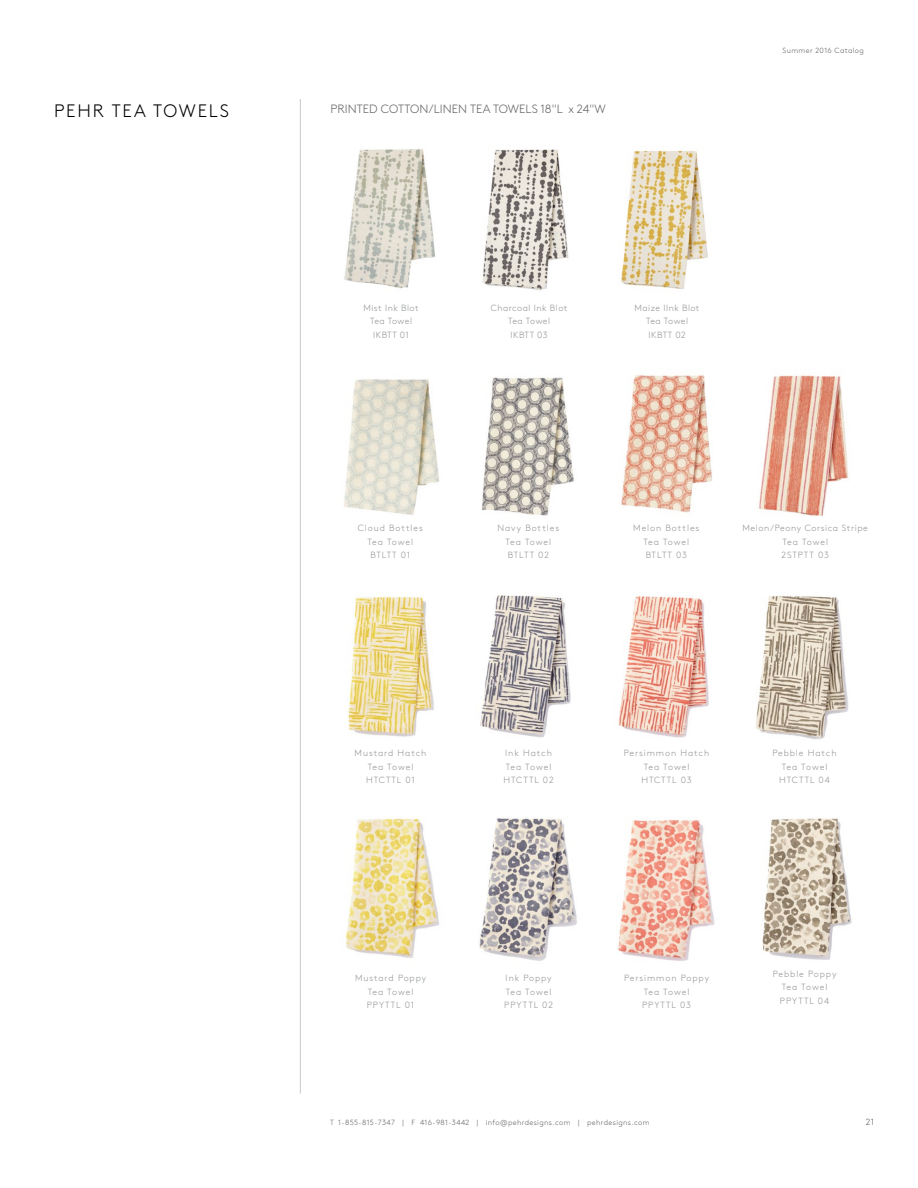
<style>
.page{position:relative;width:918px;height:1188px;background:#fff}
.page>*{position:absolute;margin:0;border:0;box-sizing:border-box;transform-origin:0 0}
.t1{font:300 18px "Brown Std";letter-spacing:.1em;color:#000}
.t2{font:300 12px "Brown Std";letter-spacing:.005em;color:#636466}
.t3{font:300 9px/13.5px "Brown Std";letter-spacing:.1em;color:#939598;text-align:center}
.t4{font:300 9px/13.5px "Brown Std";letter-spacing:.05em;color:#939598;text-align:center}
.t5{font:300 9px/13.5px "Brown Std";letter-spacing:.065em;color:#939598;text-align:center}
.t6{font:300 9px "Brown Std";color:#636466}
.t7{font:300 7.5px "Brown Std";letter-spacing:.05em;color:#636466}
</style>
<div class="page">
<hr style="left:300px;top:99px;width:1px;height:995px;background:#c7c8ca">
<img style="left:348px;top:596px;width:86px;height:141px">
<img style="left:480px;top:595px;width:91px;height:143px">
<img style="left:618px;top:596px;width:91px;height:142px">
<img style="left:762px;top:818px;width:90px;height:142px">
<img style="left:345px;top:818px;width:94px;height:140px">
<img style="left:479px;top:818px;width:98px;height:143px">
<img style="left:617px;top:819px;width:98px;height:142px">
<img style="left:756px;top:596px;width:93px;height:144px">
<img style="left:482px;top:377px;width:92px;height:139px">
<img style="left:759px;top:375px;width:90px;height:141px">
<img style="left:621px;top:375px;width:91px;height:138px">
<img style="left:344px;top:379px;width:95px;height:136px">
<img style="left:344px;top:149px;width:92px;height:140px">
<img style="left:482px;top:149px;width:87px;height:141px">
<img style="left:621px;top:150px;width:87px;height:139px">
<h1 class="t1" style="left:54px;top:101px;width:177px">PEHR TEA TOWELS</h1>
<h2 class="t2" style="left:330px;top:102px;width:277px">PRINTED COTTON/LINEN TEA TOWELS 18"L x 24"W</h2>
<p class="t4" style="left:364px;top:301px;width:57px">Mist Ink Blot<br>Tea Towel<br>IKBTT 01</p>
<p class="t4" style="left:491px;top:301px;width:78px">Charcoal Ink Blot<br>Tea Towel<br>IKBTT 03</p>
<p class="t4" style="left:635px;top:301px;width:66px">Maize IInk Blot<br>Tea Towel<br>IKBTT 02</p>
<p class="t7" style="left:783px;top:46px;width:83px">Summer 2016 Catalog</p>
<p class="t3" style="left:358px;top:521px;width:67px">Cloud Bottles<br>Tea Towel<br>BTLTT 01</p>
<p class="t3" style="left:498px;top:521px;width:63px">Navy Bottles<br>Tea Towel<br>BTLTT 02</p>
<p class="t3" style="left:633px;top:521px;width:68px">Melon Bottles<br>Tea Towel<br>BTLTT 03</p>
<p class="t5" style="left:743px;top:521px;width:127px">Melon/Peony Corsica Stripe<br>Tea Towel<br>2STPTT 03</p>
<p class="t3" style="left:355px;top:746px;width:73px">Mustard Hatch<br>Tea Towel<br>HTCTTL 01</p>
<p class="t3" style="left:504px;top:746px;width:52px;text-align:left">Ink Hatch<br>Tea Towel<br>HTCTTL 02</p>
<p class="t3" style="left:624px;top:746px;width:87px">Persimmon Hatch<br>Tea Towel<br>HTCTTL 03</p>
<p class="t3" style="left:772px;top:746px;width:66px">Pebble Hatch<br>Tea Towel<br>HTCTTL 04</p>
<p class="t3" style="left:355px;top:971px;width:73px">Mustard Poppy<br>Tea Towel<br>PPYTTL 01</p>
<p class="t3" style="left:504px;top:971px;width:50px;text-align:left">Ink Poppy<br>Tea Towel<br>PPYTTL 02</p>
<p class="t3" style="left:624px;top:971px;width:86px">Persimmon Poppy<br>Tea Towel<br>PPYTTL 03</p>
<p class="t3" style="left:773px;top:967px;width:65px">Pebble Poppy<br>Tea Towel<br>PPYTTL 04</p>
<p class="t7" style="left:330px;top:1118px;width:321px">T 1-855-815-7347 | F 416-981-3442 | info@pehrdesigns.com | pehrdesigns.com</p>
<p class="t6" style="left:866px;top:1117px;width:10px">21</p>
</div>
